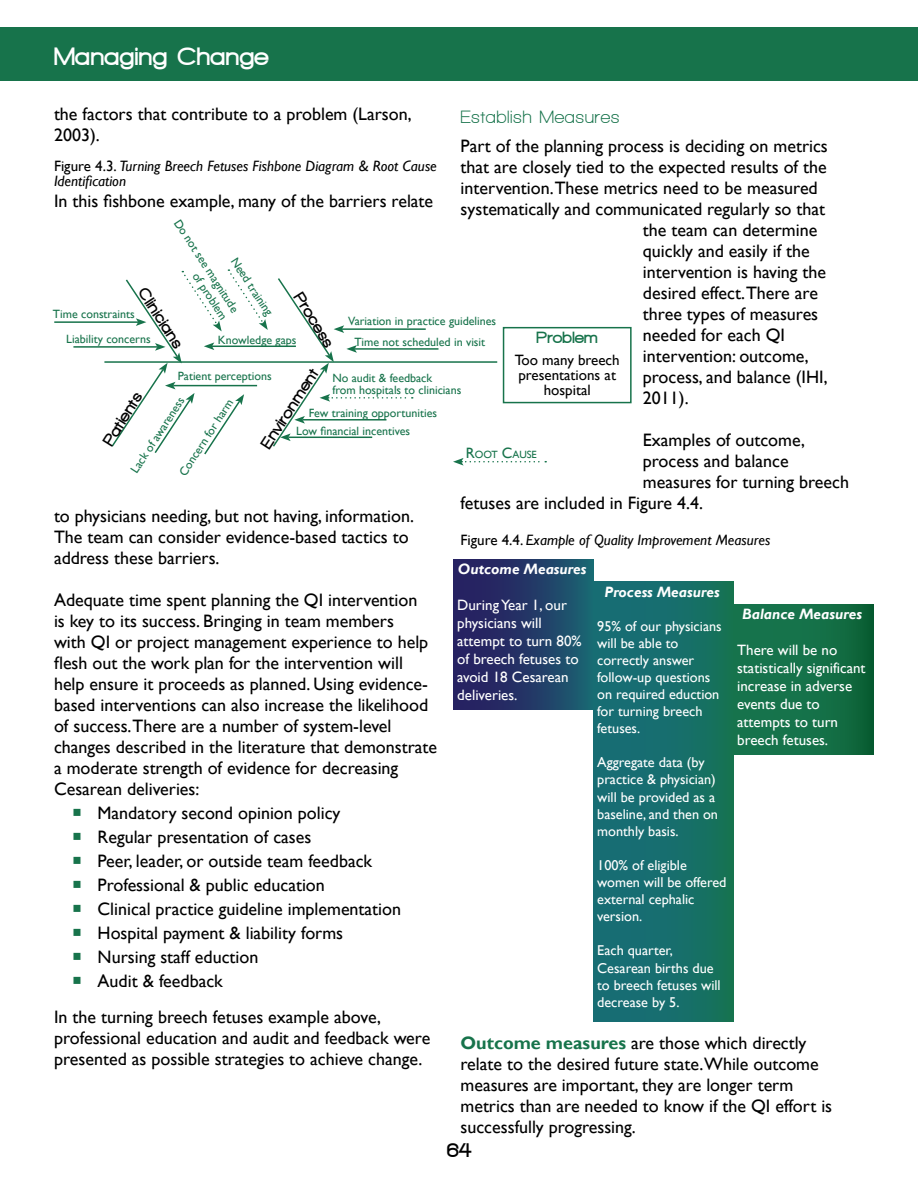
<style>
.page{position:relative;width:918px;height:1188px;background:#fff}
.page>*{position:absolute;margin:0;border:0;box-sizing:border-box;transform-origin:0 0}
.t1{font:900 25.5px "Walkway";letter-spacing:.03em;color:#fff}
.t2{font:900 21px "Walkway";color:#000}
.t3{font:18px/21px "Gill Sans";color:#000}
.t4{font:700 18px "Walkway";letter-spacing:.03em;color:#17734b}
.t5{font:900 16.5px "Walkway";color:#000}
.t6{font:900 16.5px "Walkway";letter-spacing:.03em;color:#17734b}
.t7{font:15px/18px "Gill Sans";color:#fff}
.t8{font:italic 15px/15px "Gill Sans";color:#000}
.t9{font:italic 700 15px "Gill Sans";color:#fff}
.t10{font:15px/15px "Gill Sans";color:#000;text-align:center}
.t11{font:14.25px/17.1px "Gill Sans";color:#fff}
.t12{font:12px/24.8px "Gill Sans";color:#17734b}
.t13{font:10.5px "Gill Sans";color:#17734b}
.s1{font-style:normal}
.s2{font-size:15px}
.s3{font-weight:700;color:#17734b}
</style>
<div class="page">
<div style="left:0;top:27px;width:918px;height:54px;background:#17734b"></div>
<hr style="left:104px;top:361px;width:393px;height:2px;background:#17734b">
<div style="left:503px;top:327px;width:129px;height:76px;border:2px solid #17734b"></div>
<hr style="left:54px;top:321px;width:84px;height:2px;background:#17734b">
<hr style="left:73px;top:346px;width:84px;height:2px;background:#17734b">
<hr style="left:342px;top:328px;width:84px;height:2px;background:#17734b">
<hr style="left:355px;top:348px;width:84px;height:2px;background:#17734b">
<svg style="left:110px;top:269px;width:303px;height:186px"></svg>
<svg style="left:453px;top:458px;width:93px;height:8px"></svg>
<div style="left:453px;top:559px;width:140px;height:150px;background:linear-gradient(to right,#29155e,#1c5e70)"></div>
<div style="left:593px;top:582px;width:140px;height:440px;background:linear-gradient(to right,#176c7b,#16715a)"></div>
<div style="left:733px;top:604px;width:140px;height:150px;background:linear-gradient(to right,#197852,#0e653a)"></div>
<h1 class="t1" style="left:54px;top:43px;width:216px">Managing Change</h1>
<p class="t3" style="left:54px;top:104px;width:359px">the factors that contribute to a problem (Larson,<br>2003).</p>
<p class="t8" style="left:54px;top:159px;width:384px"><span class="s1">Figure 4.3.</span> Turning Breech Fetuses Fishbone Diagram &amp; Root Cause<br>Identification</p>
<p class="t3" style="left:54px;top:191px;width:381px">In this fishbone example, many of the barriers relate</p>
<p class="t4" style="left:461px;top:107px;width:161px">Establish Measures</p>
<p class="t3" style="left:461px;top:135px;width:369px">Part of the planning process is deciding on metrics</p>
<p class="t3" style="left:461px;top:156px;width:368px">that are closely tied to the expected results of the</p>
<p class="t3" style="left:461px;top:177px;width:359px">intervention.These metrics need to be measured</p>
<p class="t3" style="left:461px;top:198px;width:366px">systematically and communicated regularly so that</p>
<p class="t3" style="left:643px;top:219px;width:176px">the team can determine</p>
<p class="t3" style="left:643px;top:240px;width:168px">quickly and easily if the</p>
<p class="t3" style="left:643px;top:261px;width:185px">intervention is having the</p>
<p class="t3" style="left:643px;top:282px;width:177px">desired effect.There are</p>
<p class="t3" style="left:643px;top:303px;width:177px">three types of measures</p>
<p class="t3" style="left:643px;top:324px;width:144px">needed for each QI</p>
<p class="t3" style="left:643px;top:345px;width:167px">intervention: outcome,</p>
<p class="t3" style="left:643px;top:366px;width:186px">process, and balance (IHI,</p>
<p class="t3" style="left:643px;top:387px;width:47px">2011).</p>
<p class="t3" style="left:643px;top:429px;width:164px">Examples of outcome,</p>
<p class="t3" style="left:643px;top:450px;width:147px">process and balance</p>
<p class="t3" style="left:643px;top:472px;width:208px">measures for turning breech</p>
<p class="t3" style="left:461px;top:493px;width:244px">fetuses are included in Figure 4.4.</p>
<p class="t8" style="left:460px;top:532px;width:311px"><span class="s1">Figure 4.4.</span> Example of Quality Improvement Measures</p>
<p class="t12" style="left:182px;top:217px;width:110px;line-height:13.5px;text-align:right;rotate:57deg">Do not see magnitude of problem</p>
<p class="t12" style="left:244px;top:252px;width:68px;rotate:57deg">Need training</p>
<p class="t5" style="left:150px;top:284px;width:70px;rotate:57deg">Clinicians</p>
<p class="t5" style="left:306px;top:289px;width:62px;rotate:58deg">Process</p>
<p class="t12" style="left:178px;top:364px;width:96px">Patient perceptions</p>
<p class="t12" style="left:66px;top:302px;width:86px;text-indent:-13px">Time constraints<br>Liability concerns</p>
<p class="t12" style="left:348px;top:311px;width:150px;line-height:20.9px;text-align:center">Variation in practice guidelines<br>Time not scheduled in visit</p>
<p class="t12" style="left:332px;top:372px;width:130px;line-height:12px">No audit &amp; feedback<br>from hospitals to clinicians</p>
<p class="t6" style="left:537px;top:328px;width:63px">Problem</p>
<p class="t10" style="left:515px;top:353px;width:107px">Too many breech presentations at hospital</p>
<p class="t12" style="left:218px;top:328px;width:80px">Knowledge gaps</p>
<p class="t5" style="left:258px;top:442px;width:92px;rotate:-57deg">Environment</p>
<p class="t5" style="left:99px;top:439px;width:61px;rotate:-58deg">Patients</p>
<p class="t12" style="left:123px;top:465px;width:89px;rotate:-57deg">Lack of awareness</p>
<p class="t12" style="left:172px;top:468px;width:90px;rotate:-57deg">Concern for harm</p>
<p class="t12" style="left:309px;top:401px;width:130px">Few training opportunities</p>
<p class="t12" style="left:296px;top:419px;width:116px">Low financial incentives</p>
<p class="t13" style="left:466px;top:448px;width:73px"><span class="s2">R</span>OOT <span class="s2">C</span>AUSE</p>
<p class="t3" style="left:54px;top:506px;width:362px">to physicians needing, but not having, information.<br>The team can consider evidence-based tactics to address these barriers.</p>
<p class="t3" style="left:54px;top:590px;width:385px">Adequate time spent planning the QI intervention<br>is key to its success. Bringing in team members<br>with QI or project management experience to help flesh out the work plan for the intervention will help ensure it proceeds as planned. Using evidence&shy;based interventions can also increase the likelihood of success.There are a number of system-level changes described in the literature that demonstrate a moderate strength of evidence for decreasing Cesarean deliveries:</p>
<p class="t3" style="left:98px;top:801px;width:305px;line-height:24px">Mandatory second opinion policy<br>Regular presentation of cases<br>Peer, leader, or outside team feedback<br>Professional &amp; public education<br>Clinical practice guideline implementation<br>Hospital payment &amp; liability forms<br>Nursing staff eduction<br>Audit &amp; feedback</p>
<p class="t3" style="left:54px;top:1007px;width:378px">In the turning breech fetuses example above, professional education and audit and feedback were presented as possible strategies to achieve change.</p>
<p class="t9" style="left:458px;top:560px;width:130px">Outcome Measures</p>
<p class="t7" style="left:457px;top:596px;width:126px">During Year 1, our physicians will attempt to turn 80% of breech fetuses to avoid 18 Cesarean deliveries.</p>
<p class="t9" style="left:605px;top:583px;width:117px">Process Measures</p>
<p class="t11" style="left:597px;top:617px;width:126px">95% of our physicians will be able to correctly answer follow-up questions on required eduction for turning breech fetuses.</p>
<p class="t11" style="left:597px;top:754px;width:122px">Aggregate data (by practice &amp; physician) will be provided as a baseline, and then on monthly basis.</p>
<p class="t11" style="left:597px;top:857px;width:131px">100% of eligible women will be offered external cephalic version.</p>
<p class="t11" style="left:597px;top:942px;width:125px">Each quarter,<br>Cesarean births due to breech fetuses will decrease by 5.</p>
<p class="t9" style="left:742px;top:605px;width:121px">Balance Measures</p>
<p class="t7" style="left:737px;top:641px;width:130px">There will be no statistically significant increase in adverse events due to attempts to turn breech fetuses.</p>
<p class="t3" style="left:460px;top:1032px;width:373px"><span class="s3">Outcome measures</span> are those which directly relate to the desired future state.While outcome measures are important, they are longer term metrics than are needed to know if the QI effort is successfully progressing.</p>
<p class="t2" style="left:447px;top:1138px;width:26px">64</p>
</div>
